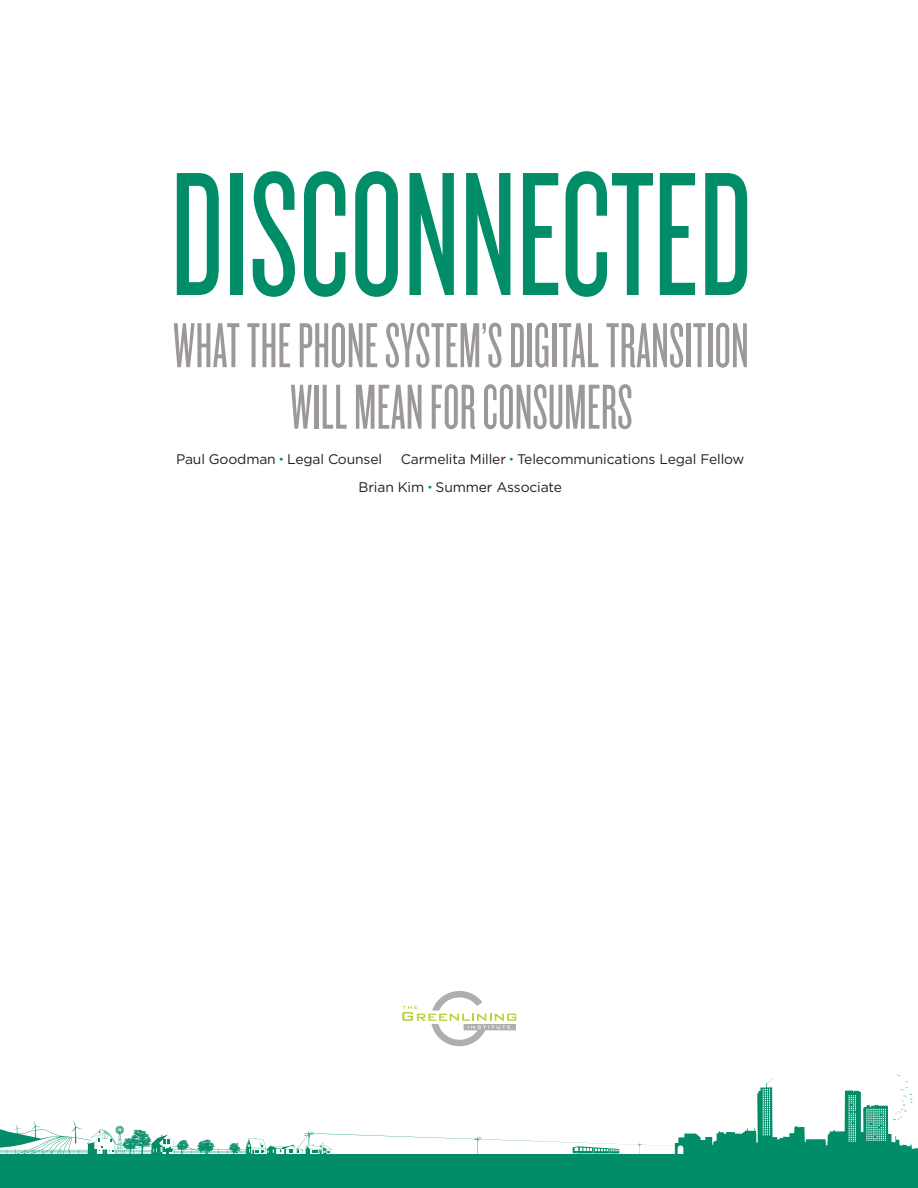
<style>
.page{position:relative;width:918px;height:1188px;background:#fff}
.page>*{position:absolute;margin:0;border:0;box-sizing:border-box;transform-origin:0 0}
.t1{font:183.15px "Knockout 27 Junior Bantamwt";color:#008d68;scale:.91 1}
.t2{font:66px/61.5px "Knockout 26 Junior Flywght";letter-spacing:.005em;color:#9b9897;text-align:center}
.t3{font:13.8px/28.5px "Gotham";letter-spacing:-.01em;color:#231f20}
.s1{font-size:10.8px;color:#008d68}
</style>
<div class="page">
<div style="left:0;top:1154px;width:918px;height:34px;background:#008d68"></div>
<svg style="left:402px;top:991px;width:114px;height:55px"></svg>
<svg style="left:0;top:1078px;width:918px;height:76px"></svg>
<svg style="left:163px;top:1140px;width:8px;height:14px"></svg>
<svg style="left:893px;top:1073px;width:20px;height:47px"></svg>
<svg style="left:573px;top:1146px;width:46px;height:7px"></svg>
<svg style="left:95px;top:1132px;width:19px;height:22px"></svg>
<svg style="left:290px;top:1150px;width:9px;height:3px"></svg>
<svg style="left:312px;top:1150px;width:18px;height:4px"></svg>
<svg style="left:255px;top:1142px;width:9px;height:11px"></svg>
<h1 class="t1" style="left:171px;top:173px;width:641px">DISCONNECTED</h1>
<h2 class="t2" style="left:173px;top:320px;width:577px">WHAT THE PHONE SYSTEM’S DIGITAL TRANSITION<br>WILL MEAN FOR CONSUMERS</h2>
<p class="t3" style="left:359px;top:446px;width:205px;text-indent:-183px">Paul Goodman <span class="s1">•</span> Legal Counsel<br>Brian Kim <span class="s1">•</span> Summer Associate</p>
<p class="t3" style="left:401px;top:446px;width:345px">Carmelita Miller <span class="s1">•</span> Telecommunications Legal Fellow</p>
</div>
